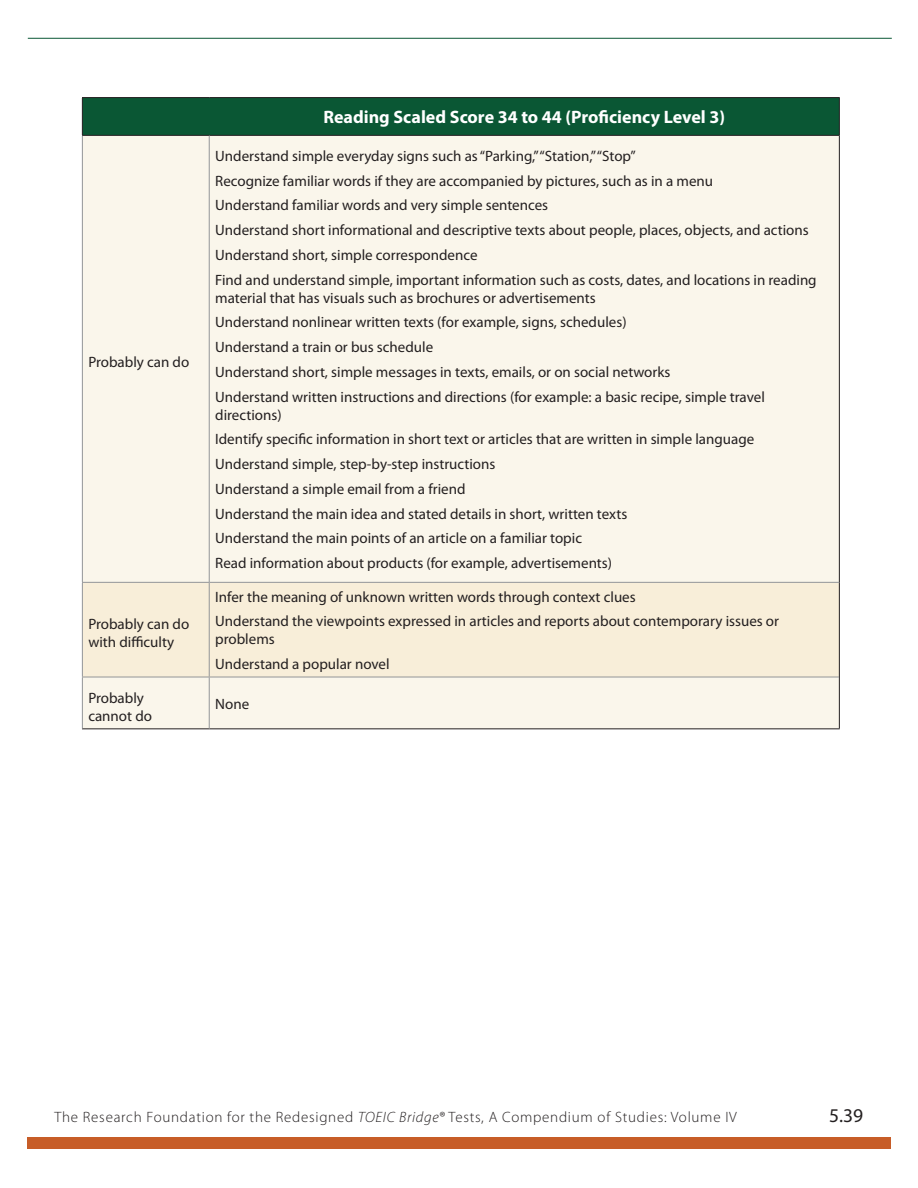
<style>
.page{position:relative;width:918px;height:1188px;background:#fff}
.page>*{position:absolute;margin:0;border:0;box-sizing:border-box;transform-origin:0 0}
.t1{font:19.5px "Myriad Pro";color:#231f20}
.t2{font:700 18px "Myriad Pro";color:#fff}
.t3{font:15px/24.8px "Myriad Pro";color:#231f20}
.t4{font:300 15px "Myriad Pro";letter-spacing:.05em;color:#231f20}
.s1{font-style:italic}
</style>
<div class="page">
<div style="left:27px;top:1137px;width:864px;height:12px;background:#c75d28"></div>
<hr style="left:28px;top:38px;width:864px;height:1px;background:#0a5734">
<div style="left:83px;top:98px;width:756px;height:37px;background:#0a5734"></div>
<div style="left:83px;top:136px;width:756px;height:592px;background:#faf6eb"></div>
<div style="left:83px;top:583px;width:756px;height:94px;background:#f8eed9"></div>
<hr style="left:82px;top:97px;width:127px;height:1px;background:#231f20">
<hr style="left:82px;top:98px;width:1px;height:37px;background:#231f20">
<hr style="left:209px;top:97px;width:631px;height:1px;background:#231f20">
<hr style="left:839px;top:98px;width:1px;height:37px;background:#231f20">
<hr style="left:82px;top:135px;width:127px;height:1px;background:#231f20">
<hr style="left:209px;top:135px;width:631px;height:1px;background:#231f20">
<hr style="left:839px;top:136px;width:1px;height:446px;background:#231f20">
<hr style="left:839px;top:582px;width:1px;height:95px;background:#231f20">
<hr style="left:839px;top:677px;width:1px;height:51px;background:#231f20">
<hr style="left:82px;top:728px;width:127px;height:1px;background:#231f20">
<hr style="left:209px;top:728px;width:631px;height:1px;background:#231f20">
<hr style="left:82px;top:136px;width:1px;height:446px;background:#939598">
<hr style="left:209px;top:136px;width:1px;height:446px;background:#939598">
<hr style="left:82px;top:582px;width:127px;height:1px;background:#939598">
<hr style="left:82px;top:583px;width:1px;height:94px;background:#939598">
<hr style="left:209px;top:582px;width:630px;height:1px;background:#939598">
<hr style="left:209px;top:583px;width:1px;height:94px;background:#939598">
<hr style="left:82px;top:677px;width:127px;height:1px;background:#939598">
<hr style="left:82px;top:677px;width:1px;height:51px;background:#939598">
<hr style="left:209px;top:677px;width:630px;height:1px;background:#939598">
<hr style="left:209px;top:677px;width:1px;height:51px;background:#939598">
<p class="t3" style="left:88px;top:350px;width:102px">Probably can do</p>
<p class="t3" style="left:88px;top:616px;width:102px;line-height:18px">Probably can do with difficulty</p>
<p class="t2" style="left:323px;top:105px;width:403px">Reading Scaled Score 34 to 44 (Proficiency Level 3)</p>
<p class="t3" style="left:215px;top:144px;width:603px">Understand simple everyday signs such as “Parking,” “Station,” “Stop”<br>Recognize familiar words if they are accompanied by pictures, such as in a menu<br>Understand familiar words and very simple sentences<br>Understand short informational and descriptive texts about people, places, objects, and actions Understand short, simple correspondence<br>Find and understand simple, important information such as costs, dates, and locations in reading</p>
<p class="t3" style="left:215px;top:286px;width:551px">material that has visuals such as brochures or advertisements<br>Understand nonlinear written texts (for example, signs, schedules)<br>Understand a train or bus schedule<br>Understand short, simple messages in texts, emails, or on social networks<br>Understand written instructions and directions (for example: a basic recipe, simple travel</p>
<p class="t3" style="left:215px;top:403px;width:541px">directions)<br>Identify specific information in short text or articles that are written in simple language Understand simple, step-by-step instructions<br>Understand a simple email from a friend<br>Understand the main idea and stated details in short, written texts<br>Understand the main points of an article on a familiar topic<br>Read information about products (for example, advertisements)</p>
<p class="t3" style="left:215px;top:584px;width:565px">Infer the meaning of unknown written words through context clues<br>Understand the viewpoints expressed in articles and reports about contemporary issues or</p>
<p class="t3" style="left:215px;top:627px;width:176px">problems<br>Understand a popular novel</p>
<p class="t3" style="left:88px;top:689px;width:65px;line-height:18px">Probably cannot do</p>
<p class="t3" style="left:215px;top:691px;width:35px">None</p>
<p class="t4" style="left:54px;top:1109px;width:684px">The Research Foundation for the Redesigned <span class="s1">TOEIC Bridge®</span> Tests, A Compendium of Studies: Volume IV</p>
<h1 class="t1" style="left:829px;top:1105px;width:36px">5.39</h1>
</div>
